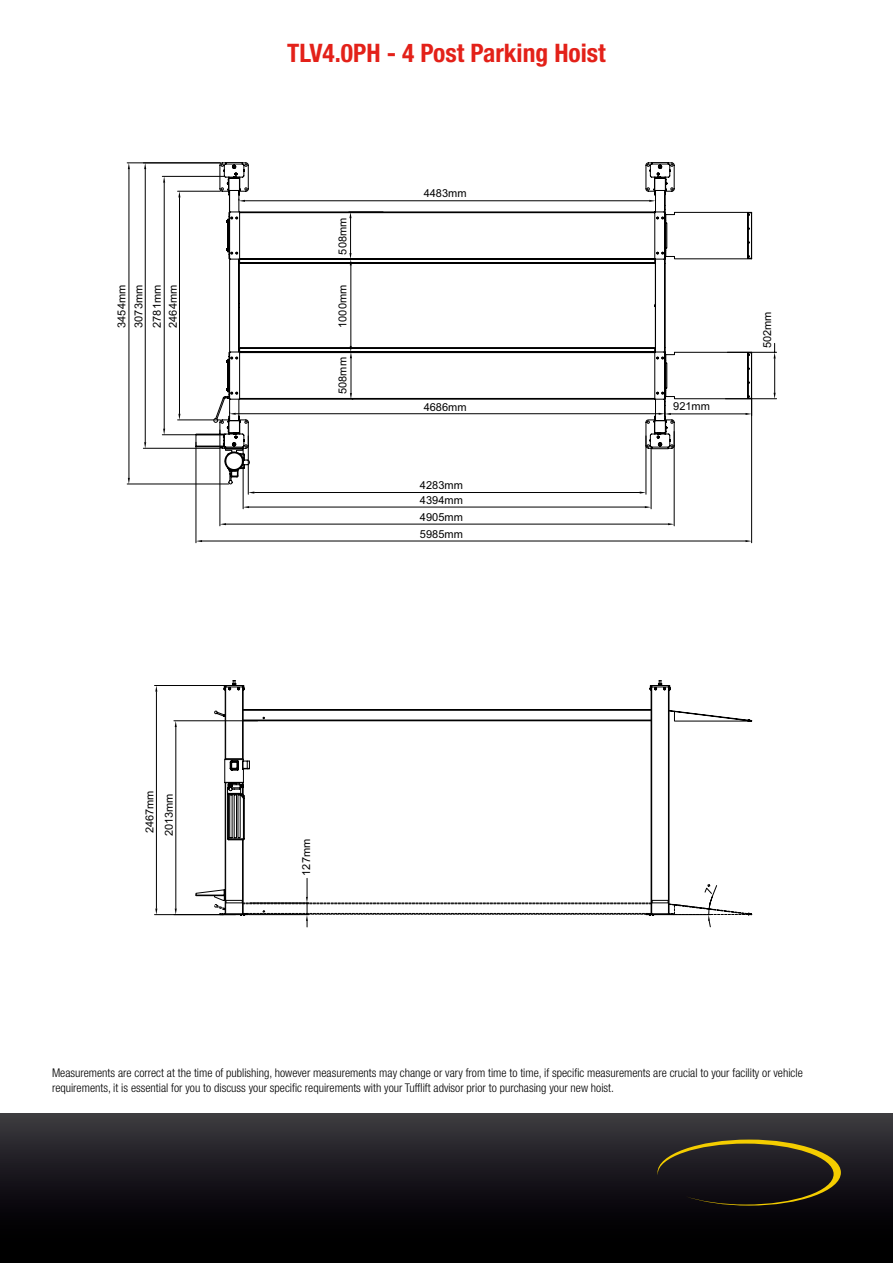
<style>
.page{position:relative;width:893px;height:1263px;background:#fff}
.page>*{position:absolute;margin:0;border:0;box-sizing:border-box;transform-origin:0 0}
.t1{font:700 condensed 25.5px "Helvetica Neue";color:#e32119}
.t2{font:300 condensed 12px/14.4px "Helvetica Neue";color:#000}
.t3{font:10.95px/18.1px "Arial";color:#000}
</style>
<div class="page">
<div style="left:0;top:1113px;width:893px;height:150px;background:linear-gradient(to bottom,#37353c,#000)"></div>
<svg style="left:657px;top:1139px;width:184px;height:66px;background:#2d271b"></svg>
<svg style="left:712px;top:211px;width:40px;height:203px"></svg>
<svg style="left:154px;top:685px;width:598px;height:230px"></svg>
<svg style="left:155px;top:685px;width:2px;height:7px"></svg>
<svg style="left:155px;top:908px;width:2px;height:7px"></svg>
<hr style="left:145px;top:169px;width:1px;height:273px;background:#000">
<hr style="left:143px;top:448px;width:77px;height:1px;background:#000">
<svg style="left:144px;top:442px;width:2px;height:6px"></svg>
<hr style="left:129px;top:169px;width:1px;height:309px;background:#000">
<hr style="left:127px;top:484px;width:102px;height:1px;background:#000">
<hr style="left:127px;top:163px;width:93px;height:1px;background:#000">
<svg style="left:128px;top:163px;width:2px;height:6px"></svg>
<svg style="left:128px;top:478px;width:2px;height:6px"></svg>
<hr style="left:202px;top:541px;width:544px;height:1px;background:#000">
<hr style="left:751px;top:398px;width:1px;height:145px;background:#000">
<svg style="left:745px;top:540px;width:6px;height:2px"></svg>
<hr style="left:774px;top:358px;width:1px;height:35px;background:#000">
<hr style="left:725px;top:398px;width:52px;height:1px;background:#000">
<hr style="left:727px;top:352px;width:50px;height:1px;background:#000">
<svg style="left:774px;top:343px;width:2px;height:16px"></svg>
<hr style="left:175px;top:727px;width:1px;height:181px;background:#000">
<hr style="left:174px;top:914px;width:62px;height:1px;background:#000">
<svg style="left:175px;top:908px;width:2px;height:6px"></svg>
<svg style="left:214px;top:878px;width:538px;height:49px"></svg>
<svg style="left:162px;top:176px;width:550px;height:718px"></svg>
<svg style="left:163px;top:429px;width:2px;height:6px"></svg>
<svg style="left:163px;top:176px;width:2px;height:7px"></svg>
<hr style="left:249px;top:507px;width:396px;height:1px;background:#000">
<hr style="left:243px;top:447px;width:1px;height:62px;background:#000">
<hr style="left:651px;top:447px;width:1px;height:62px;background:#000">
<svg style="left:645px;top:506px;width:6px;height:2px"></svg>
<svg style="left:243px;top:506px;width:6px;height:2px"></svg>
<hr style="left:236px;top:413px;width:423px;height:1px;background:#000">
<svg style="left:229px;top:412px;width:7px;height:3px"></svg>
<hr style="left:671px;top:414px;width:75px;height:1px;background:#000">
<svg style="left:659px;top:412px;width:12px;height:3px"></svg>
<svg style="left:745px;top:399px;width:6px;height:16px"></svg>
<hr style="left:245px;top:200px;width:404px;height:1px;background:#000">
<svg style="left:239px;top:199px;width:6px;height:3px"></svg>
<svg style="left:649px;top:199px;width:7px;height:3px"></svg>
<p class="t1" style="left:287px;top:38px;width:320px">TLV4.0PH - 4 Post Parking Hoist</p>
<p class="t3" style="left:334px;top:254px;width:38px;rotate:-90deg">508mm</p>
<p class="t3" style="left:113px;top:328px;width:44px;rotate:-90deg">3454mm</p>
<p class="t3" style="left:334px;top:328px;width:44px;rotate:-90deg">1000mm</p>
<p class="t3" style="left:164px;top:328px;width:44px;rotate:-90deg">2464mm</p>
<p class="t3" style="left:130px;top:328px;width:44px;rotate:-90deg">3073mm<br>2781mm</p>
<p class="t3" style="left:334px;top:394px;width:38px;rotate:-90deg">508mm</p>
<p class="t3" style="left:424px;top:184px;width:44px">4483mm</p>
<p class="t3" style="left:424px;top:398px;width:44px">4686mm</p>
<p class="t3" style="left:673px;top:397px;width:38px">921mm</p>
<p class="t3" style="left:420px;top:476px;width:44px">4283mm</p>
<p class="t3" style="left:420px;top:509px;width:44px;line-height:16.8px">4905mm<br>5985mm</p>
<p class="t3" style="left:420px;top:491px;width:44px">4394mm</p>
<p class="t3" style="left:758px;top:348px;width:38px;rotate:-90deg">502mm</p>
<p class="t3" style="left:141px;top:833px;width:44px;rotate:-90deg">2467mm</p>
<p class="t3" style="left:160px;top:836px;width:44px;rotate:-90deg">2013mm</p>
<p class="t3" style="left:297px;top:876px;width:38px;rotate:-90deg">127mm</p>
<p class="t2" style="left:52px;top:1066px;width:752px">Measurements are correct at the time of publishing, however measurements may change or vary from time to time, if specific measurements are crucial to your facility or vehicle requirements, it is essential for you to discuss your specific requirements with your Tufflift advisor prior to purchasing your new hoist.</p>
</div>
